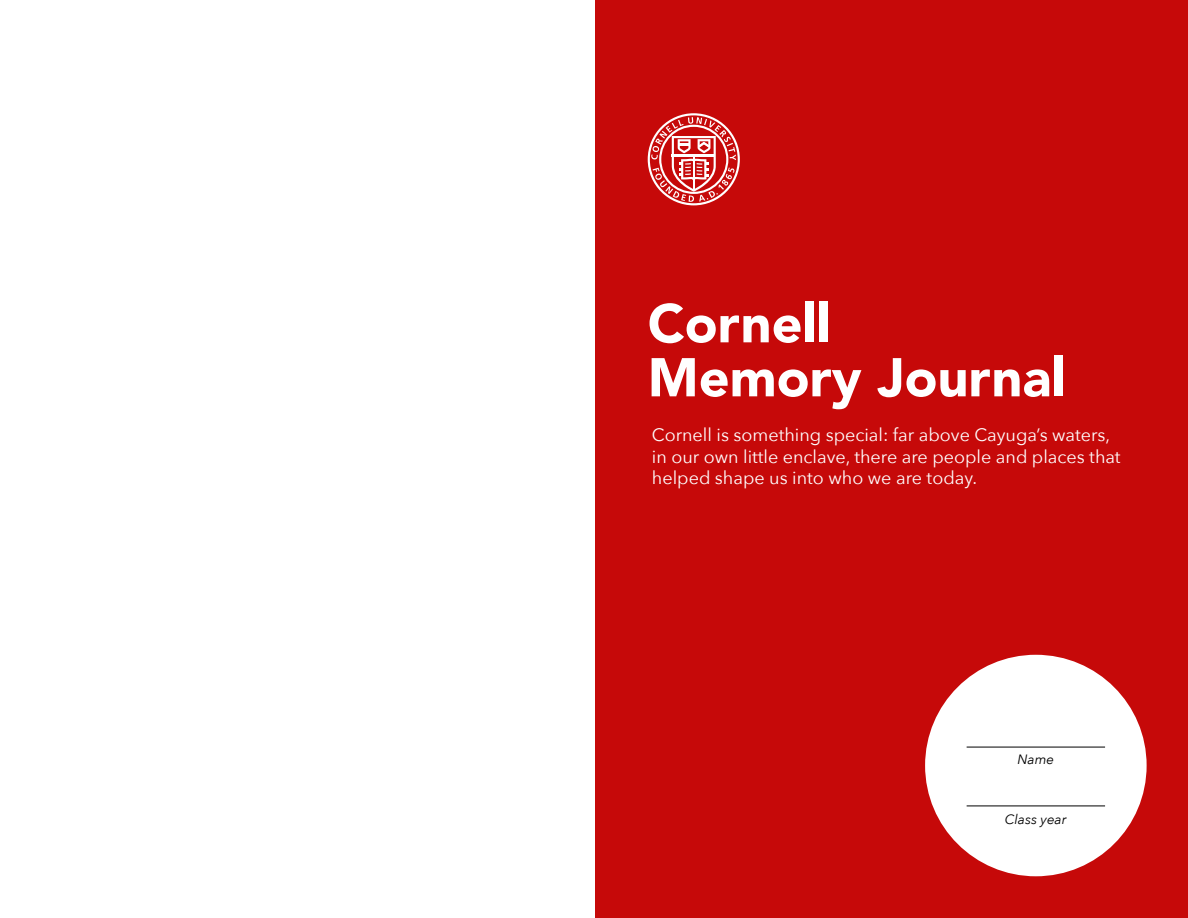
<style>
.page{position:relative;width:1188px;height:918px;background:#fff}
.page>*{position:absolute;margin:0;border:0;box-sizing:border-box;transform-origin:0 0}
.t1{font:900 54px/54px "Avenir";color:#fff}
.t2{font:18px/21.6px "Avenir Next";color:#fff}
.t3{font:italic 13.5px "Avenir Next";color:#000}
</style>
<div class="page">
<div style="left:596px;top:0;width:592px;height:918px;background:#c60909"></div>
<div style="left:925px;top:655px;width:222px;height:221px;background:#fff;border-radius:50%"></div>
<hr style="left:967px;top:747px;width:138px;height:1px;background:#000">
<hr style="left:967px;top:806px;width:138px;height:1px;background:#000">
<svg style="left:648px;top:113px;width:92px;height:92px"></svg>
<h1 class="t1" style="left:648px;top:295px;width:419px">Cornell<br>Memory Journal</h1>
<p class="t2" style="left:652px;top:423px;width:470px">Cornell is something special: far above Cayuga’s waters, in our own little enclave, there are people and places that helped shape us into who we are today.</p>
<p class="t3" style="left:1017px;top:748px;width:38px">Name</p>
<p class="t3" style="left:1005px;top:808px;width:63px">Class year</p>
</div>
